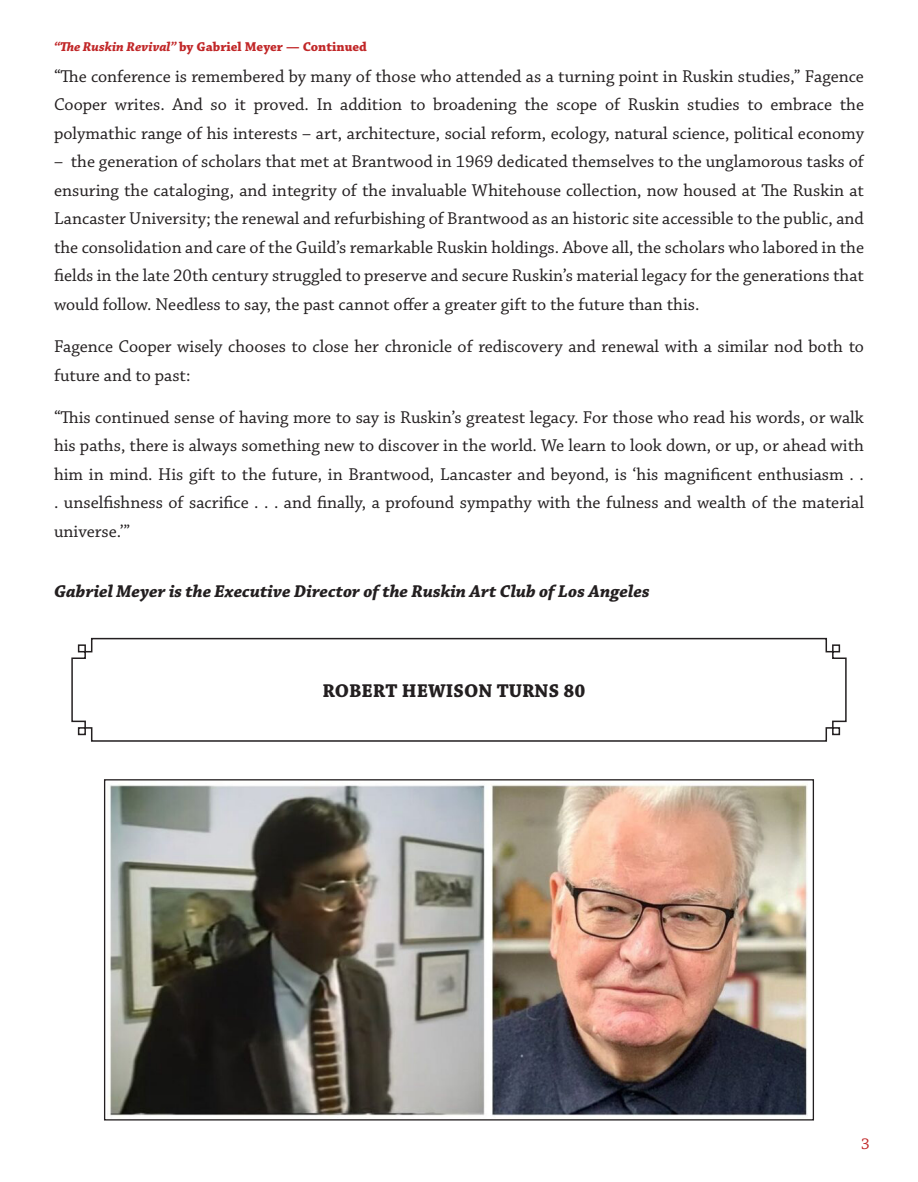
<style>
.page{position:relative;width:918px;height:1182px;background:#fff}
.page>*{position:absolute;margin:0;border:0;box-sizing:border-box;transform-origin:0 0}
.t1{font:700 19.5px "Chaparral Pro";color:#231f20}
.t2{font:18px/28.5px "Chaparral Pro";color:#231f20;text-align:justify}
.t3{font:italic 700 18px "Chaparral Pro";color:#231f20}
.t4{font:16.5px "Chaparral Pro";color:#c12728}
.t5{font:700 13.5px "Chaparral Pro";color:#c12728}
.s1{font-style:italic}
</style>
<div class="page">
<svg style="left:71px;top:637px;width:776px;height:105px"></svg>
<img style="left:109px;top:784px;width:699px;height:332px">
<p class="t5" style="left:54px;top:38px;width:314px"><span class="s1">“The Ruskin Revival”</span> by Gabriel Meyer — Continued</p>
<p class="t2" style="left:54px;top:63px;width:812px">“The conference is remembered by many of those who attended as a turning point in Ruskin studies,” Fagence Cooper writes. And so it proved. In addition to broadening the scope of Ruskin studies to embrace the polymathic range of his interests – art, architecture, social reform, ecology, natural science, political economy</p>
<p class="t2" style="left:54px;top:148px;width:812px">– the generation of scholars that met at Brantwood in 1969 dedicated themselves to the unglamorous tasks of ensuring the cataloging, and integrity of the invaluable Whitehouse collection, now housed at The Ruskin at Lancaster University; the renewal and refurbishing of Brantwood as an historic site accessible to the public, and the consolidation and care of the Guild’s remarkable Ruskin holdings. Above all, the scholars who labored in the fields in the late 20th century struggled to preserve and secure Ruskin’s material legacy for the generations that would follow. Needless to say, the past cannot offer a greater gift to the future than this.</p>
<p class="t2" style="left:54px;top:333px;width:812px">Fagence Cooper wisely chooses to close her chronicle of rediscovery and renewal with a similar nod both to future and to past:</p>
<p class="t2" style="left:54px;top:403px;width:811px">“This continued sense of having more to say is Ruskin’s greatest legacy. For those who read his words, or walk his paths, there is always something new to discover in the world. We learn to look down, or up, or ahead with him in mind. His gift to the future, in Brantwood, Lancaster and beyond, is ‘his magnificent enthusiasm . . . unselfishness of sacrifice . . . and finally, a profound sympathy with the fulness and wealth of the material universe.’”</p>
<p class="t3" style="left:54px;top:581px;width:597px">Gabriel Meyer is the Executive Director of the Ruskin Art Club of Los Angeles</p>
<p class="t1" style="left:322px;top:679px;width:265px">ROBERT HEWISON TURNS 80</p>
<p class="t4" style="left:861px;top:1134px;width:10px">3</p>
</div>
